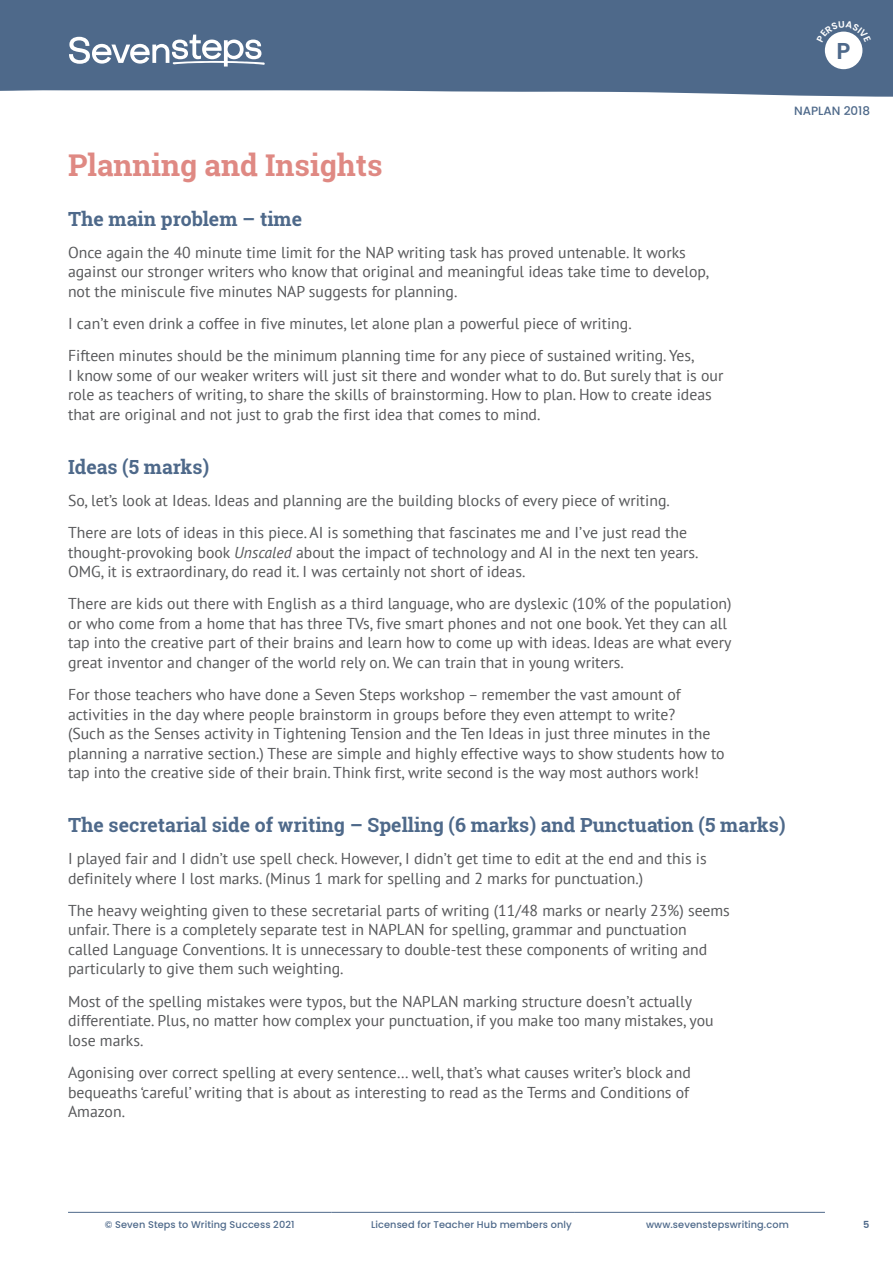
<style>
.page{position:relative;width:893px;height:1263px;background:#fff}
.page>*{position:absolute;margin:0;border:0;box-sizing:border-box;transform-origin:0 0}
.NAPLAN_Debrief_H1{font:700 30px "Roboto Slab";color:#df8983}
.t1{font:600 22.95px "Poppins";color:#4e698a}
.NAPLAN_Debrief_H2{font:700 19.5px "Roboto Slab";color:#4e698a}
.NAPLAN_Body{font:15.75px/19.5px "PT Sans";color:#57585a}
.t2{font:500 12px "Poppins";color:#4e698a}
.t3{font:500 9.75px "Poppins";letter-spacing:.01em;color:#4e698a}
.t4{font:600 9.75px "Poppins";color:#4e698a}
.s1{font-style:italic}
</style>
<div class="page">
<hr style="left:68px;top:1212px;width:264px;height:1px;background:#4e698a">
<hr style="left:332px;top:1212px;width:242px;height:1px;background:#4e698a">
<hr style="left:574px;top:1212px;width:251px;height:1px;background:#4e698a">
<div style="left:0;top:0;width:893px;height:97px;background:#4e698a"></div>
<svg style="left:69px;top:35px;width:196px;height:32px"></svg>
<div style="left:825px;top:32px;width:37px;height:37px;background:#fff;border-radius:50%"></div>
<svg style="left:816px;top:21px;width:55px;height:22px"></svg>
<h2 class="t1" style="left:836px;top:38px;width:15px">P</h2>
<p class="t2" style="left:794px;top:104px;width:78px">NAPLAN 2018</p>
<p class="NAPLAN_Debrief_H1" style="left:68px;top:145px;width:316px">Planning and Insights</p>
<p class="NAPLAN_Debrief_H2" style="left:68px;top:205px;width:236px">The main problem – time</p>
<p class="NAPLAN_Body" style="left:68px;top:242px;width:643px">Once again the 40 minute time limit for the NAP writing task has proved untenable. It works against our stronger writers who know that original and meaningful ideas take time to develop, not the miniscule five minutes NAP suggests for planning.</p>
<p class="NAPLAN_Body" style="left:68px;top:313px;width:565px">I can’t even drink a coffee in five minutes, let alone plan a powerful piece of writing.</p>
<p class="NAPLAN_Body" style="left:68px;top:346px;width:657px">Fifteen minutes should be the minimum planning time for any piece of sustained writing. Yes,<br>I know some of our weaker writers will just sit there and wonder what to do. But surely that is our role as teachers of writing, to share the skills of brainstorming. How to plan. How to create ideas that are original and not just to grab the first idea that comes to mind.</p>
<p class="NAPLAN_Debrief_H2" style="left:68px;top:453px;width:143px">Ideas (5 marks)</p>
<p class="NAPLAN_Body" style="left:68px;top:490px;width:603px">So, let’s look at Ideas. Ideas and planning are the building blocks of every piece of writing.</p>
<p class="NAPLAN_Body" style="left:68px;top:522px;width:632px">There are lots of ideas in this piece. AI is something that fascinates me and I’ve just read the thought-provoking book <span class="s1">Unscaled</span> about the impact of technology and AI in the next ten years.<br>OMG, it is extraordinary, do read it. I was certainly not short of ideas.</p>
<p class="NAPLAN_Body" style="left:68px;top:594px;width:665px">There are kids out there with English as a third language, who are dyslexic (10% of the population) or who come from a home that has three TVs, five smart phones and not one book. Yet they can all tap into the creative part of their brains and learn how to come up with ideas. Ideas are what every great inventor and changer of the world rely on. We can train that in young writers.</p>
<p class="NAPLAN_Body" style="left:68px;top:684px;width:658px">For those teachers who have done a Seven Steps workshop – remember the vast amount of activities in the day where people brainstorm in groups before they even attempt to write?<br>(Such as the Senses activity in Tightening Tension and the Ten Ideas in just three minutes in the planning a narrative section.) These are simple and highly effective ways to show students how to tap into the creative side of their brain. Think first, write second is the way most authors work!</p>
<p class="NAPLAN_Debrief_H2" style="left:68px;top:811px;width:719px">The secretarial side of writing – Spelling (6 marks) and Punctuation (5 marks)</p>
<p class="NAPLAN_Body" style="left:68px;top:848px;width:640px">I played fair and I didn’t use spell check. However, I didn’t get time to edit at the end and this is definitely where I lost marks. (Minus 1 mark for spelling and 2 marks for punctuation.)</p>
<p class="NAPLAN_Body" style="left:68px;top:900px;width:663px">The heavy weighting given to these secretarial parts of writing (11/48 marks or nearly 23%) seems unfair. There is a completely separate test in NAPLAN for spelling, grammar and punctuation called Language Conventions. It is unnecessary to double-test these components of writing and particularly to give them such weighting.</p>
<p class="NAPLAN_Body" style="left:68px;top:991px;width:647px">Most of the spelling mistakes were typos, but the NAPLAN marking structure doesn’t actually differentiate. Plus, no matter how complex your punctuation, if you make too many mistakes, you lose marks.</p>
<p class="NAPLAN_Body" style="left:68px;top:1062px;width:624px;text-align:justify">Agonising over correct spelling at every sentence… well, that’s what causes writer’s block and bequeaths ‘careful’ writing that is about as interesting to read as the Terms and Conditions of Amazon.</p>
<p class="t3" style="left:105px;top:1219px;width:191px">© Seven Steps to Writing Success 2021</p>
<p class="t3" style="left:371px;top:1219px;width:202px">Licensed for Teacher Hub members only</p>
<p class="t3" style="left:646px;top:1219px;width:144px">www.sevenstepswriting.com</p>
<p class="t4" style="left:863px;top:1218px;width:8px">5</p>
</div>
